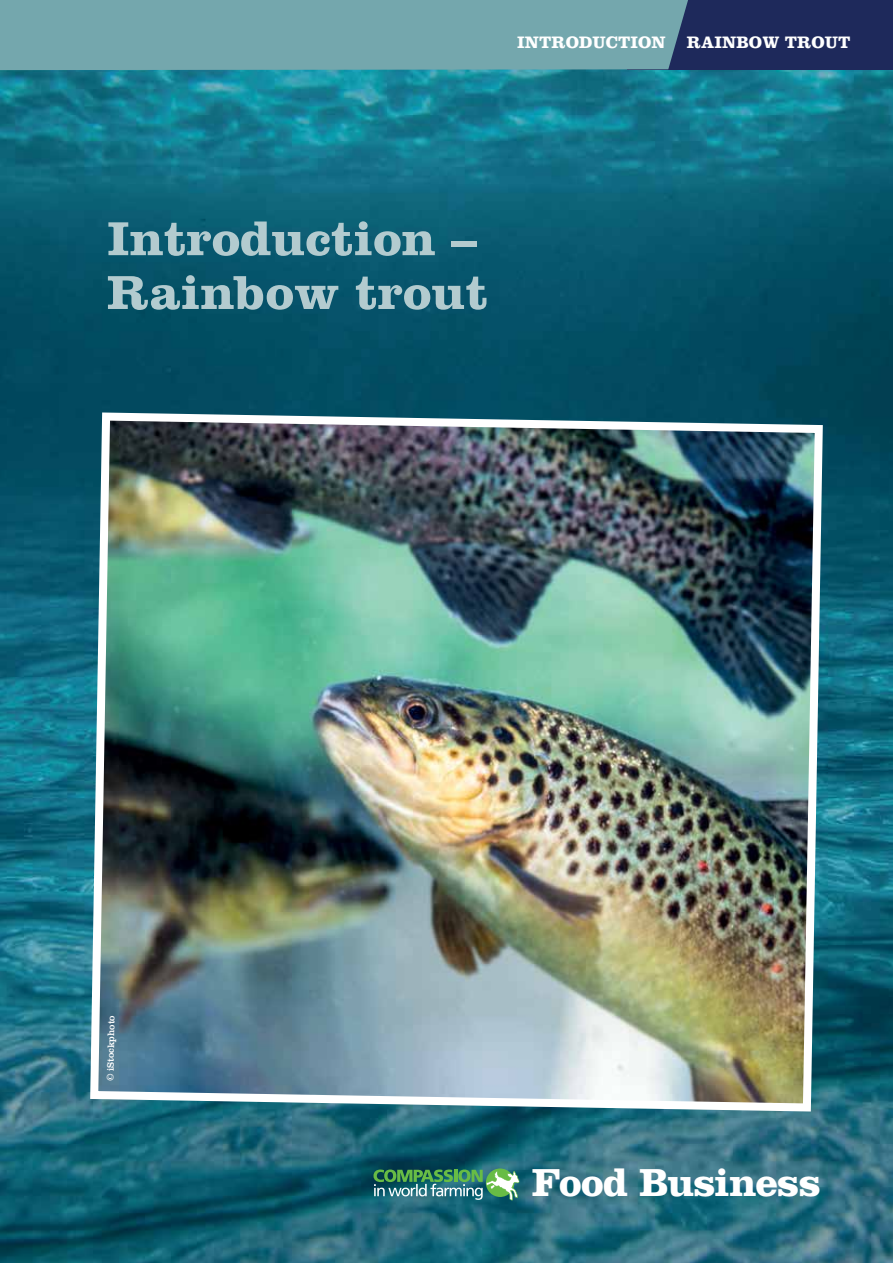
<style>
.page{position:relative;width:893px;height:1263px;background:#fff}
.page>*{position:absolute;margin:0;border:0;box-sizing:border-box;transform-origin:0 0}
.t1{font:700 49.5px/53.8px "Clarendon LT Std";color:#b3cbcf}
.t2{font:700 40.5px "Clarendon LT Std";letter-spacing:-.025em;color:#fff}
.t3{font:700 17.25px "Clarendon LT Std";letter-spacing:.005em;color:#fff}
.t4{font:9.75px "Clarendon LT Std";color:#fff}
</style>
<div class="page">
<img style="left:0;top:69px;width:893px;height:1194px">
<img style="left:86px;top:408px;width:741px;height:707px">
<div style="left:628px;top:0;width:265px;height:69px;background:#1e295b"></div>
<div style="left:0;top:0;width:688px;height:70px;background:#74a7ad"></div>
<svg style="left:373px;top:1169px;width:147px;height:38px;background:#458978"></svg>
<p class="t3" style="left:517px;top:31px;width:335px">INTRODUCTION RAINBOW TROUT</p>
<p class="t1" style="left:107px;top:211px;width:382px">Introduction –<br>Rainbow trout</p>
<p class="t4" style="left:105px;top:1081px;width:67px;rotate:-89deg">© iStockphoto</p>
<p class="t2" style="left:532px;top:1158px;width:291px">Food Business</p>
</div>
